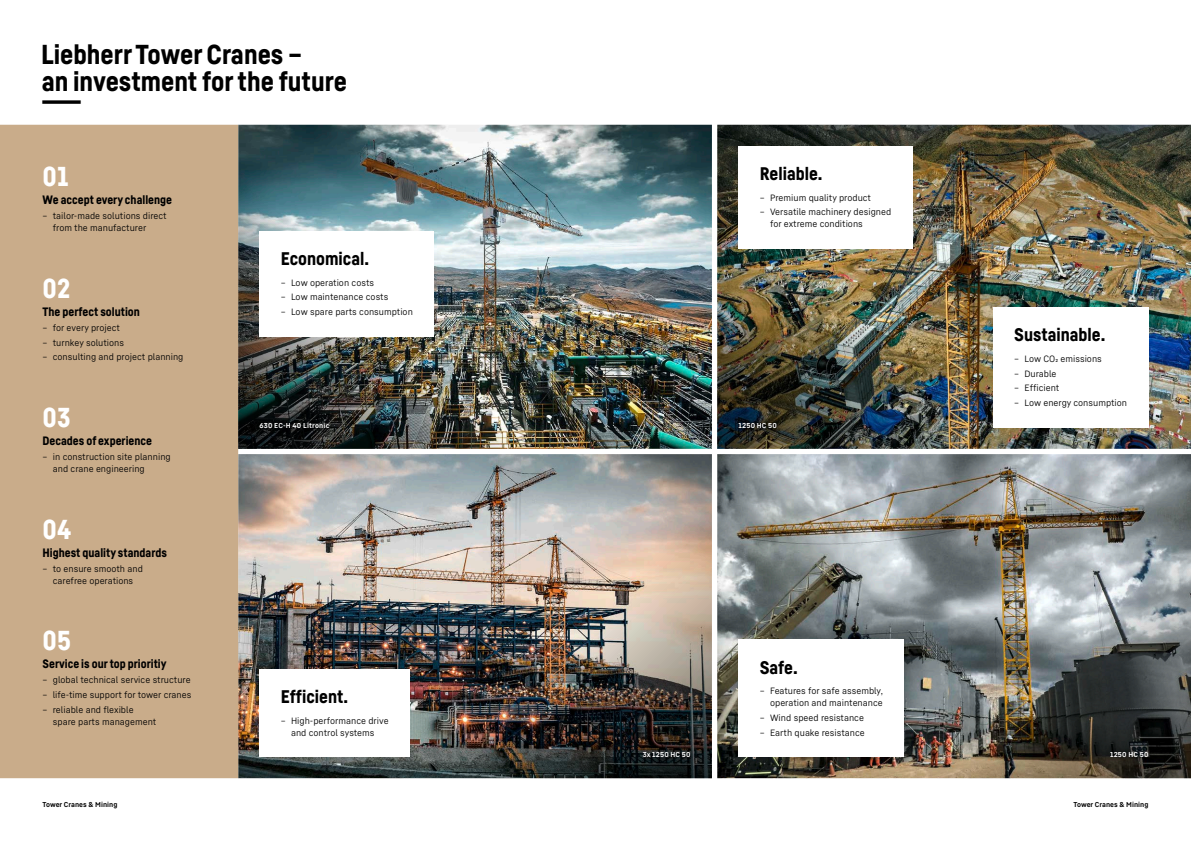
<style>
.page{position:relative;width:1191px;height:842px;background:#fff}
.page>*{position:absolute;margin:0;border:0;box-sizing:border-box;transform-origin:0 0}
.Secondary_Headline{font:900 27px/27px "Liebherr Head";color:#000}
.Ziffer_weiß_27pt{font:900 27px "Liebherr Head";color:#fff}
.Subheadline{font:900 18px "Liebherr Head";color:#000}
.Tertiary_Headline_12{font:900 12px "Liebherr Head";color:#000}
.t1{font:9px/12px "Liebherr Text";color:#000}
.Bildunterschrift_7pt{font:700 7px "Liebherr Text";letter-spacing:.025em;color:#fff}
.t2{font:700 7px "Liebherr Text";color:#000}
</style>
<div class="page">
<img style="left:238px;top:125px;width:474px;height:324px">
<img style="left:238px;top:454px;width:474px;height:324px">
<img style="left:717px;top:125px;width:474px;height:324px">
<img style="left:717px;top:454px;width:474px;height:324px">
<div style="left:0;top:125px;width:238px;height:653px;background:#c9ac8a"></div>
<img style="left:717px;top:165px;width:283px;height:284px">
<img style="left:238px;top:165px;width:284px;height:284px">
<img style="left:428px;top:495px;width:284px;height:283px">
<img style="left:916px;top:495px;width:275px;height:283px">
<svg style="left:638px;top:746px;width:58px;height:17px"></svg>
<svg style="left:733px;top:417px;width:49px;height:17px"></svg>
<svg style="left:1104px;top:746px;width:49px;height:17px"></svg>
<div style="left:259px;top:231px;width:175px;height:106px;background:#fff"></div>
<div style="left:993px;top:307px;width:155px;height:120px;background:#fff"></div>
<div style="left:738px;top:146px;width:175px;height:103px;background:#fff"></div>
<div style="left:738px;top:639px;width:166px;height:118px;background:#fff"></div>
<div style="left:259px;top:669px;width:151px;height:88px;background:#fff"></div>
<svg style="left:254px;top:417px;width:81px;height:16px"></svg>
<p class="Secondary_Headline" style="left:41px;top:40px;width:307px">Liebherr Tower Cranes –<br>an investment for the future</p>
<p class="Secondary_Headline" style="left:43px;top:94px;width:40px">---</p>
<p class="Ziffer_weiß_27pt" style="left:43px;top:160px;width:27px">01</p>
<p class="Tertiary_Headline_12" style="left:43px;top:193px;width:131px">We accept every challenge</p>
<p class="t1" style="left:53px;top:210px;width:115px;text-indent:-10px">– tailor-made solutions direct from the manufacturer</p>
<p class="Ziffer_weiß_27pt" style="left:43px;top:272px;width:29px">02</p>
<p class="Tertiary_Headline_12" style="left:43px;top:304px;width:99px">The perfect solution</p>
<p class="t1" style="left:43px;top:321px;width:79px">– for every project</p>
<p class="t1" style="left:43px;top:336px;width:83px">– turnkey solutions</p>
<p class="t1" style="left:43px;top:351px;width:142px">– consulting and project planning</p>
<p class="Ziffer_weiß_27pt" style="left:43px;top:401px;width:30px">03</p>
<p class="Tertiary_Headline_12" style="left:43px;top:433px;width:111px">Decades of experience</p>
<p class="t1" style="left:53px;top:450px;width:119px;text-indent:-10px">– in construction site planning and crane engineering</p>
<p class="Ziffer_weiß_27pt" style="left:43px;top:512px;width:30px">04</p>
<p class="Tertiary_Headline_12" style="left:43px;top:545px;width:126px">Highest quality standards</p>
<p class="t1" style="left:43px;top:562px;width:102px;text-align:center">– to ensure smooth and carefree operations</p>
<p class="Ziffer_weiß_27pt" style="left:43px;top:624px;width:30px">05</p>
<p class="Tertiary_Headline_12" style="left:43px;top:656px;width:126px">Service is our top prioritiy</p>
<p class="t1" style="left:43px;top:673px;width:150px">– global technical service structure</p>
<p class="t1" style="left:43px;top:688px;width:150px">– life-time support for tower cranes</p>
<p class="t1" style="left:53px;top:703px;width:105px;text-indent:-10px">– reliable and flexible spare parts management</p>
<p class="Subheadline" style="left:281px;top:248px;width:90px">Economical.</p>
<p class="t1" style="left:281px;top:276px;width:95px">– Low operation costs</p>
<p class="t1" style="left:281px;top:291px;width:109px">– Low maintenance costs</p>
<p class="t1" style="left:281px;top:306px;width:134px">– Low spare parts consumption</p>
<p class="Bildunterschrift_7pt" style="left:259px;top:420px;width:71px">630 EC-H 40 Litronic</p>
<p class="Subheadline" style="left:281px;top:686px;width:69px">Efficient.</p>
<p class="t1" style="left:281px;top:714px;width:109px;text-align:center">– High-performance drive and control systems</p>
<p class="Subheadline" style="left:760px;top:162px;width:64px">Reliable.</p>
<p class="t1" style="left:760px;top:191px;width:113px">– Premium quality product</p>
<p class="t1" style="left:770px;top:206px;width:123px;text-indent:-10px">– Versatile machinery designed for extreme conditions</p>
<p class="Bildunterschrift_7pt" style="left:738px;top:420px;width:40px">1250 HC 50</p>
<p class="Bildunterschrift_7pt" style="left:642px;top:750px;width:49px">3x 1250 HC 50</p>
<p class="Subheadline" style="left:760px;top:656px;width:39px">Safe.</p>
<p class="t1" style="left:760px;top:684px;width:125px;text-align:right">– Features for safe assembly, operation and maintenance</p>
<p class="t1" style="left:760px;top:711px;width:106px">– Wind speed resistance</p>
<p class="t1" style="left:760px;top:726px;width:106px">– Earth quake resistance</p>
<p class="Subheadline" style="left:1014px;top:324px;width:93px">Sustainable.</p>
<p class="t1" style="left:1014px;top:352px;width:89px">– Low CO2 emissions</p>
<p class="t1" style="left:1014px;top:367px;width:44px">– Durable</p>
<p class="t1" style="left:1014px;top:382px;width:47px">– Efficient</p>
<p class="t1" style="left:1014px;top:397px;width:114px">– Low energy consumption</p>
<p class="Bildunterschrift_7pt" style="left:1110px;top:750px;width:40px">1250 HC 50</p>
<p class="t2" style="left:43px;top:799px;width:76px">Tower Cranes &amp; Mining</p>
<p class="t2" style="left:1073px;top:799px;width:76px">Tower Cranes &amp; Mining</p>
</div>
